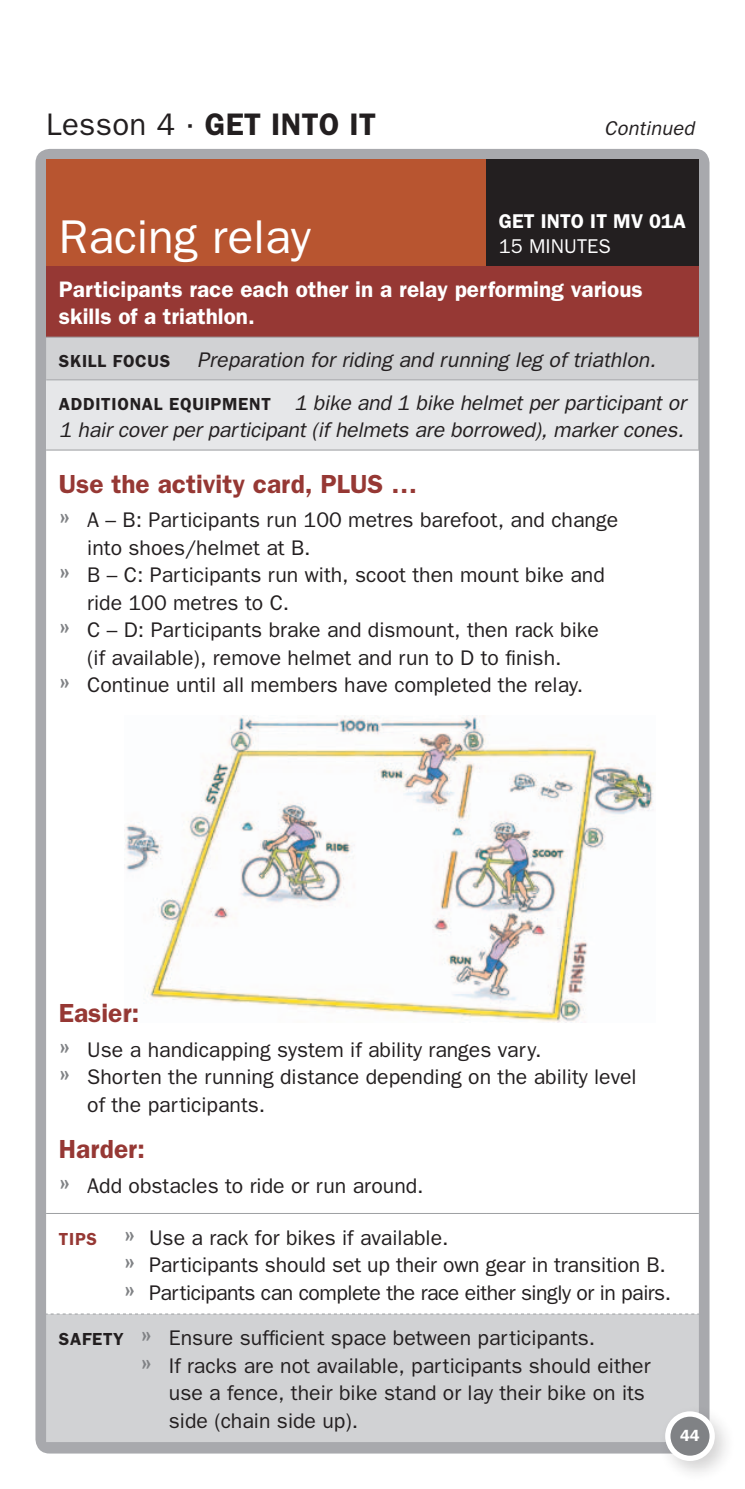
<style>
.page{position:relative;width:745px;height:1489px;background:#fff}
.page>*{position:absolute;margin:0;border:0;box-sizing:border-box;transform-origin:0 0}
.t1{font:47.5px "Franklin Gothic";color:#fff}
.t2{font:31.25px "Franklin Gothic";letter-spacing:.01em;color:#231f20}
.t3{font:600 31.25px "Franklin Gothic";color:#231f20}
.t4{font:600 26.25px "Franklin Gothic";color:#963834}
.t5{font:600 22.5px/27.5px "Franklin Gothic";color:#fff}
.t6{font:21.25px/27.5px "Franklin Gothic";color:#231f20}
.t7{font:italic 21.25px/27.5px "Franklin Gothic";letter-spacing:-.01em;color:#231f20;text-align:right}
.t8{font:600 20px "Franklin Gothic";letter-spacing:.005em;color:#fff}
.t9{font:20px "Franklin Gothic";color:#fff}
.t10{font:italic 20px "Franklin Gothic";letter-spacing:.01em;color:#231f20}
.t11{font:600 17.5px "Franklin Gothic";letter-spacing:.04em;color:#231f20}
.t12{font:600 17.5px "Franklin Gothic";color:#963834}
.t13{font:600 16.25px "Franklin Gothic";color:#fff}
.s1{font-weight:600}
.s2{font-weight:600;font-size:30px;color:#808285}
.s3{font-weight:600;font-size:17.5px}
</style>
<div class="page">
<div style="left:35px;top:149px;width:674px;height:1304px;background:#a8a9ad;border-radius:14px"></div>
<div style="left:46px;top:159px;width:439px;height:107px;background:#b85530"></div>
<div style="left:485px;top:159px;width:213px;height:107px;background:#231f20"></div>
<div style="left:46px;top:266px;width:652px;height:71px;background:#963834"></div>
<div style="left:46px;top:338px;width:652px;height:1103px;background:#d1d2d4"></div>
<div style="left:46px;top:380px;width:652px;height:70px;background:#e6e7e9"></div>
<div style="left:46px;top:450px;width:652px;height:863px;background:#fff"></div>
<hr style="left:46px;top:337px;width:439px;height:1px;background:#9d9fa2">
<hr style="left:485px;top:337px;width:213px;height:1px;background:#9d9fa2">
<hr style="left:698px;top:337px;width:1px;height:42px;background:#9d9fa2">
<hr style="left:46px;top:379px;width:439px;height:1px;background:#9d9fa2">
<hr style="left:485px;top:379px;width:213px;height:1px;background:#9d9fa2">
<hr style="left:698px;top:380px;width:1px;height:69px;background:#9d9fa2">
<hr style="left:46px;top:449px;width:439px;height:1px;background:#9d9fa2">
<hr style="left:485px;top:449px;width:213px;height:1px;background:#9d9fa2">
<hr style="left:46px;top:1212px;width:439px;height:1px;background:#9d9fa2">
<hr style="left:485px;top:1212px;width:213px;height:1px;background:#9d9fa2">
<svg style="left:46px;top:1313px;width:652px;height:1px"></svg>
<img style="left:124px;top:715px;width:530px;height:307px">
<div style="left:656px;top:1402px;width:79px;height:79px;background:#231f20;opacity:.2"></div>
<svg style="left:664px;top:1411px;width:50px;height:49px"></svg>
<div style="left:670px;top:1416px;width:39px;height:39px;background:#808285;border-radius:50%"></div>
<h2 class="t2" style="left:46px;top:106px;width:254px">Lesson 4 · <span class="s1">GET INTO</span></h2>
<h2 class="t3" style="left:349px;top:105px;width:27px">IT</h2>
<p class="t10" style="left:604px;top:116px;width:92px">Continued</p>
<h1 class="t1" style="left:59px;top:210px;width:253px">Racing relay</h1>
<p class="t8" style="left:498px;top:209px;width:189px">Get into IT MV 01A</p>
<p class="t9" style="left:498px;top:235px;width:37px">15 minutes</p>
<p class="t5" style="left:59px;top:275px;width:585px">Participants race each other in a relay performing various skills of a triathlon.</p>
<p class="t11" style="left:59px;top:351px;width:32px">Skill</p>
<p class="t11" style="left:113px;top:351px;width:59px">Focus</p>
<p class="t7" style="left:197px;top:345px;width:459px">Preparation for riding and running leg of triathlon.</p>
<p class="t11" style="left:59px;top:393px;width:199px">ADDITIONAL EQU IPMENT</p>
<p class="t7" style="left:59px;top:388px;width:628px">1 bike and 1 bike helmet per participant or<br>1 hair cover per participant (if helmets are borrowed), marker cones.</p>
<p class="t4" style="left:59px;top:468px;width:360px">Use the activity card, PLUS …</p>
<p class="t6" style="left:59px;top:505px;width:560px"><span class="s2">»</span> A – B: Participants run 100 metres barefoot, and change</p>
<p class="t6" style="left:87px;top:533px;width:225px">into shoes/helmet at B.</p>
<p class="t6" style="left:59px;top:560px;width:547px"><span class="s2">»</span> B – C: Participants run with, scoot then mount bike and</p>
<p class="t6" style="left:87px;top:588px;width:203px">ride 100 metres to C.</p>
<p class="t6" style="left:59px;top:615px;width:541px"><span class="s2">»</span> C – D: Participants brake and dismount, then rack bike</p>
<p class="t6" style="left:87px;top:643px;width:475px">(if available), remove helmet and run to D to finish.</p>
<p class="t6" style="left:59px;top:670px;width:525px"><span class="s2">»</span> Continue until all members have completed the relay.</p>
<p class="t4" style="left:59px;top:997px;width:82px">Easier:</p>
<p class="t6" style="left:59px;top:1035px;width:483px"><span class="s2">»</span> Use a handicapping system if ability ranges vary.</p>
<p class="t6" style="left:59px;top:1062px;width:579px"><span class="s2">»</span> Shorten the running distance depending on the ability level</p>
<p class="t6" style="left:87px;top:1090px;width:179px">of the participants.</p>
<p class="t4" style="left:59px;top:1133px;width:88px">Harder:</p>
<p class="t6" style="left:59px;top:1171px;width:366px"><span class="s2">»</span> Add obstacles to ride or run around.</p>
<p class="t12" style="left:59px;top:1228px;width:11px">TipS</p>
<p class="t6" style="left:124px;top:1223px;width:548px"><span class="s2">»</span> Use a rack for bikes if available.<br><span class="s2">»</span> Participants should set up their own gear in transition B. <span class="s2">»</span> Participants can complete the race either singly or in pairs.</p>
<p class="t6" style="left:59px;top:1323px;width:537px"><span class="s3">SAFETY</span> <span class="s2">»</span> Ensure sufficient space between participants.</p>
<p class="t6" style="left:140px;top:1351px;width:511px"><span class="s2">»</span> If racks are not available, participants should either</p>
<p class="t6" style="left:169px;top:1378px;width:477px">use a fence, their bike stand or lay their bike on its</p>
<p class="t6" style="left:169px;top:1406px;width:191px">side (chain side up).</p>
<p class="t13" style="left:679px;top:1425px;width:21px">44</p>
</div>
